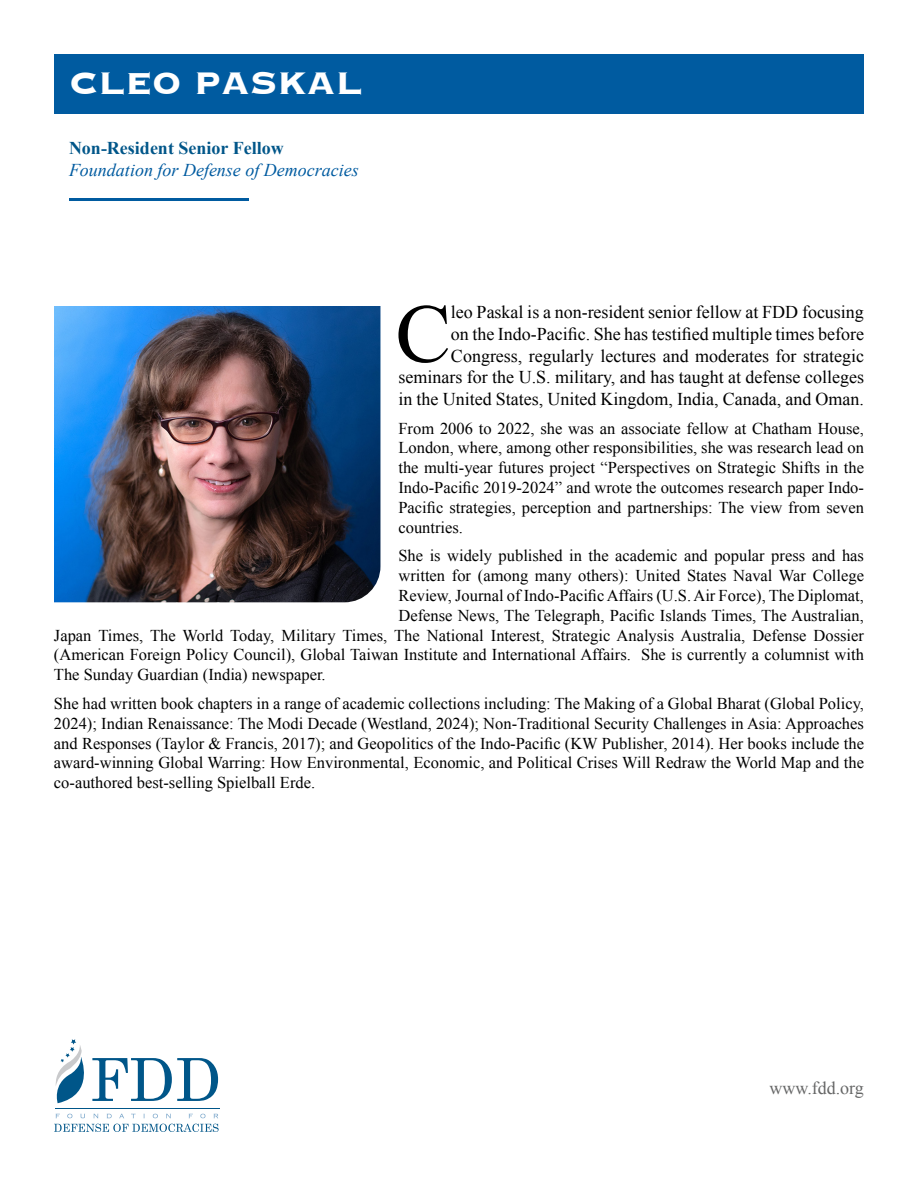
<style>
.page{position:relative;width:918px;height:1188px;background:#fff}
.page>*{position:absolute;margin:0;border:0;box-sizing:border-box;transform-origin:0 0}
.t1{font:83.25px "Times New Roman";color:#000}
.t2{font:700 40.5px "Copperplate";color:#fff}
.t3{font:18px/21.6px "Times New Roman";color:#000;text-align:right}
.t4{font:italic 18px "Times New Roman";color:#005ba0}
.t5{font:700 18px "Times New Roman";color:#005689}
.t6{font:18px "Times New Roman";color:#666767}
.t7{font:16.5px/19.8px "Times New Roman";color:#000;text-align:justify}
</style>
<div class="page">
<svg style="left:54px;top:1124px;width:165px;height:8px"></svg>
<svg style="left:67px;top:1114px;width:5px;height:4px"></svg>
<svg style="left:80px;top:1114px;width:5px;height:4px"></svg>
<svg style="left:93px;top:1114px;width:5px;height:4px"></svg>
<svg style="left:107px;top:1114px;width:5px;height:4px"></svg>
<svg style="left:119px;top:1114px;width:5px;height:4px"></svg>
<svg style="left:153px;top:1114px;width:5px;height:4px"></svg>
<svg style="left:166px;top:1114px;width:5px;height:4px"></svg>
<svg style="left:200px;top:1114px;width:5px;height:4px"></svg>
<svg style="left:214px;top:1114px;width:4px;height:4px"></svg>
<svg style="left:55px;top:1039px;width:163px;height:64px"></svg>
<hr style="left:55px;top:1108px;width:165px;height:1px;background:#005689">
<div style="left:54px;top:54px;width:810px;height:59px;background:#005ba0"></div>
<hr style="left:69px;top:198px;width:180px;height:3px;background:#005ba0">
<img style="left:54px;top:306px;width:326px;height:296px">
<h2 class="t2" style="left:69px;top:56px;width:295px">CLEO PASKAL</h2>
<p class="t5" style="left:69px;top:135px;width:216px">Non-Resident Senior Fellow</p>
<p class="t4" style="left:69px;top:157px;width:291px">Foundation for Defense of Democracies</p>
<h1 class="t1" style="left:395px;top:278px;width:57px">C</h1>
<p class="t3" style="left:398px;top:301px;width:467px">leo Paskal is a non-resident senior fellow at FDD focusing<br>on the Indo-Pacific. She has testified multiple times before Congress, regularly lectures and moderates for strategic seminars for the U.S. military, and has taught at defense colleges in the United States, United Kingdom, India, Canada, and Oman.</p>
<p class="t7" style="left:398px;top:418px;width:467px">From 2006 to 2022, she was an associate fellow at Chatham House, London, where, among other responsibilities, she was research lead on the multi-year futures project “Perspectives on Strategic Shifts in the Indo-Pacific 2019-2024” and wrote the outcomes research paper Indo-Pacific strategies, perception and partnerships: The view from seven countries.</p>
<p class="t7" style="left:398px;top:546px;width:467px">She is widely published in the academic and popular press and has</p>
<p class="t7" style="left:398px;top:566px;width:467px">written for (among many others): United States Naval War College</p>
<p class="t7" style="left:398px;top:585px;width:467px">Review, Journal of Indo-Pacific Affairs (U.S. Air Force), The Diplomat,</p>
<p class="t7" style="left:398px;top:605px;width:467px">Defense News, The Telegraph, Pacific Islands Times, The Australian,</p>
<p class="t7" style="left:54px;top:625px;width:811px">Japan Times, The World Today, Military Times, The National Interest, Strategic Analysis Australia, Defense Dossier</p>
<p class="t7" style="left:54px;top:645px;width:812px">(American Foreign Policy Council), Global Taiwan Institute and International Affairs. She is currently a columnist with</p>
<p class="t7" style="left:54px;top:665px;width:273px">The Sunday Guardian (India) newspaper.</p>
<p class="t7" style="left:54px;top:693px;width:812px">She had written book chapters in a range of academic collections including: The Making of a Global Bharat (Global Policy, 2024); Indian Renaissance: The Modi Decade (Westland, 2024); Non-Traditional Security Challenges in Asia: Approaches and Responses (Taylor &amp; Francis, 2017); and Geopolitics of the Indo-Pacific (KW Publisher, 2014). Her books include the award-winning Global Warring: How Environmental, Economic, and Political Crises Will Redraw the World Map and the co-authored best-selling Spielball Erde.</p>
<p class="t6" style="left:770px;top:1076px;width:96px">www.fdd.org</p>
</div>
